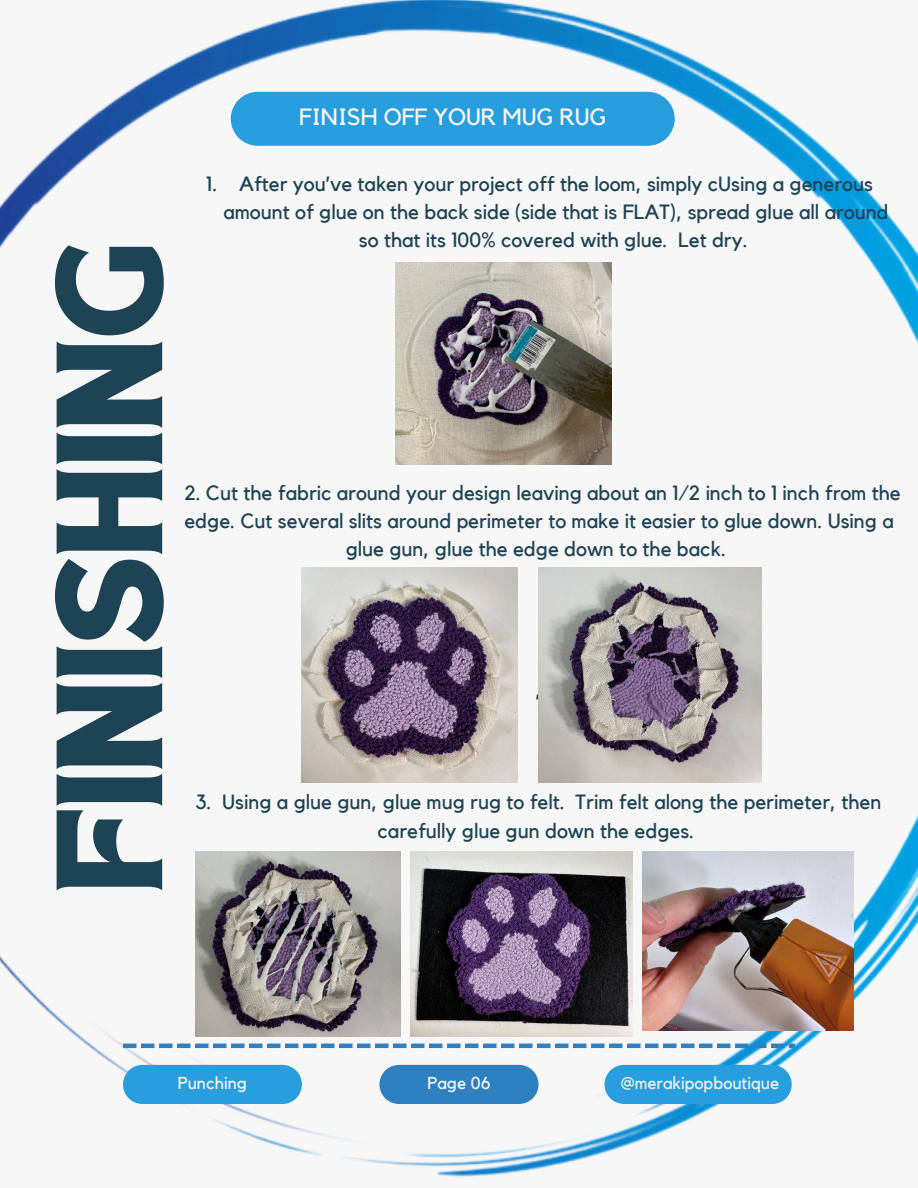
<style>
.page{position:relative;width:918px;height:1188px;background:#fff}
.page>*{position:absolute;margin:0;border:0;box-sizing:border-box;transform-origin:0 0}
.t1{font:109.35px "TANHEADLINE";color:#1d4355}
.t2{font:23.4px "Kollektif";color:#f7f7f7}
.t3{font:20.55px/28.2px "Kollektif";color:#1d4355;text-align:center}
.t4{font:17.25px "Kollektif";color:#f2f1ec}
.t5{font:17.25px "Kollektif";color:#f7f7f7}
</style>
<div class="page">
<img style="left:0;top:0;width:918px;height:1178px">
<div style="left:231px;top:92px;width:444px;height:54px;background:#289ede"></div>
<svg style="left:123px;top:1044px;width:672px;height:4px"></svg>
<div style="left:123px;top:1065px;width:179px;height:39px;background:#289ede"></div>
<div style="left:605px;top:1065px;width:187px;height:39px;background:#289ede"></div>
<div style="left:379px;top:1065px;width:160px;height:39px;background:#2f80c1"></div>
<img style="left:302px;top:568px;width:216px;height:215px">
<img style="left:395px;top:262px;width:216px;height:203px">
<img style="left:539px;top:568px;width:222px;height:215px">
<img style="left:195px;top:852px;width:206px;height:184px">
<img style="left:410px;top:852px;width:223px;height:184px">
<img style="left:642px;top:852px;width:212px;height:179px">
<h1 class="t1" style="left:50px;top:893px;width:651px;rotate:-90deg">FINISHING</h1>
<p class="t2" style="left:299px;top:106px;width:309px">FINISH OFF YOUR MUG RUG</p>
<p class="t3" style="left:206px;top:170px;width:13px">1.</p>
<h2 class="t3" style="left:223px;top:170px;width:667px">After you’ve taken your project off the loom, simply cUsing a generous amount of glue on the back side (side that is FLAT), spread glue all around so that its 100% covered with glue. Let dry.</h2>
<p class="t3" style="left:184px;top:480px;width:718px">2. Cut the fabric around your design leaving about an 1/2 inch to 1 inch from the</p>
<p class="t3" style="left:184px;top:508px;width:711px">edge. Cut several slits around perimeter to make it easier to glue down. Using a</p>
<p class="t3" style="left:346px;top:536px;width:382px">glue gun, glue the edge down to the back.</p>
<h3 class="t3" style="left:536px;top:676px;width:8px">,</h3>
<h3 class="t3" style="left:196px;top:789px;width:687px">3. Using a glue gun, glue mug rug to felt. Trim felt along the perimeter, then carefully glue gun down the edges.</h3>
<p class="t5" style="left:178px;top:1075px;width:71px">Punching</p>
<p class="t5" style="left:427px;top:1075px;width:65px">Page 06</p>
<p class="t4" style="left:621px;top:1075px;width:160px">@merakipopboutique</p>
</div>
